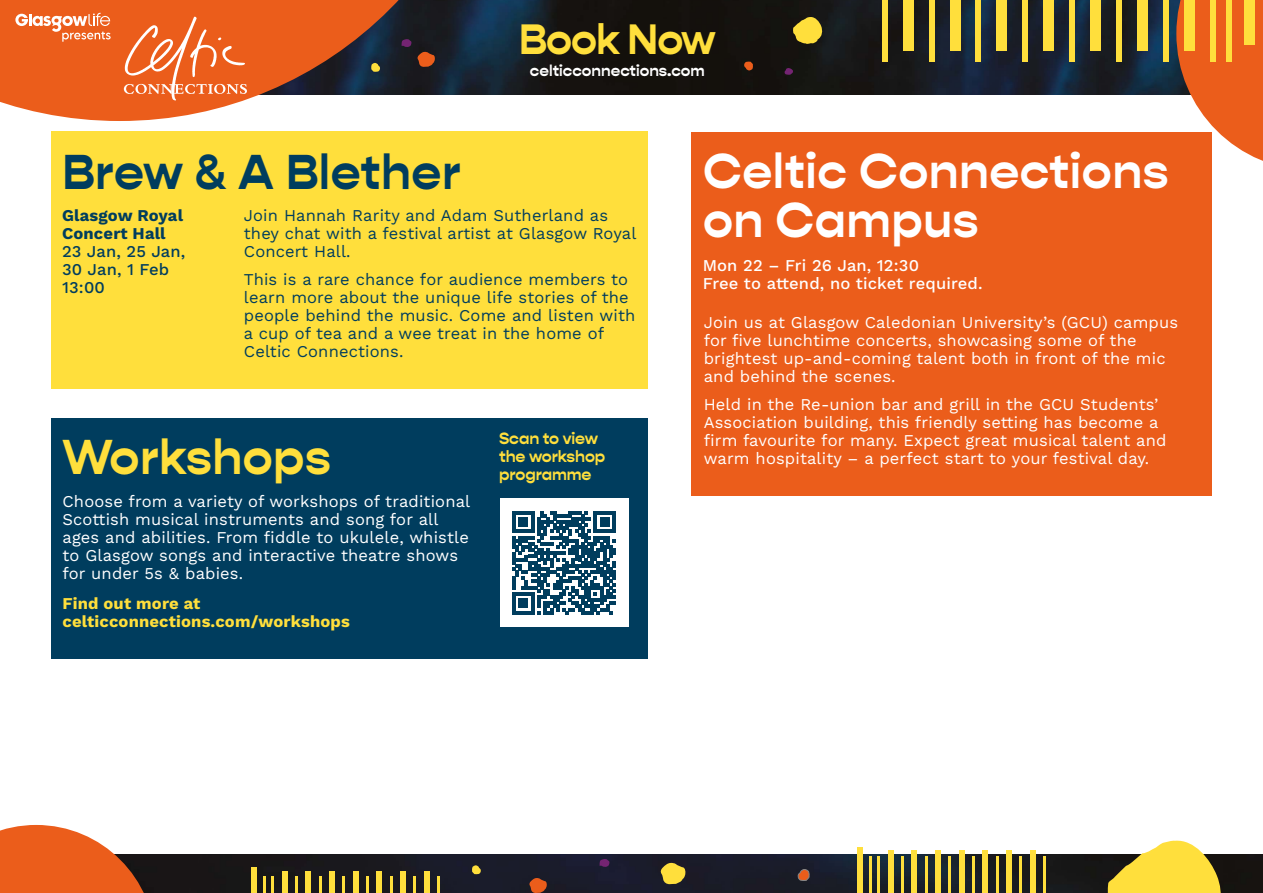
<style>
.page{position:relative;width:1263px;height:893px;background:#fff}
.page>*{position:absolute;margin:0;border:0;box-sizing:border-box;transform-origin:0 0}
.t1{font:700 49.5px/49.5px "Gopher";letter-spacing:.01em;color:#fff}
.t2{font:700 49.5px "Gopher";letter-spacing:.01em;color:#003d5e}
.t3{font:700 49.5px "Gopher";letter-spacing:.01em;color:#ffdf3c}
.t4{font:700 42.9px "Gopher";letter-spacing:-.025em;color:#ffdf3c}
.t5{font:16.5px/18px "Work Sans";letter-spacing:.01em;color:#fff}
.t6{font:16.5px/18px "Work Sans";letter-spacing:.01em;color:#003d5e}
.t7{font:500 16.5px/18px "Work Sans";letter-spacing:.01em;color:#fff}
.t8{font:700 16.5px/18px "Work Sans";letter-spacing:.01em;color:#ffdf3c}
.t9{font:700 16.5px/18px "Gopher";letter-spacing:-.005em;color:#ffdf3c}
.t10{font:500 16.5px/18px "Work Sans";letter-spacing:.01em;color:#003d5e}
.t11{font:700 16.5px/18px "Work Sans";letter-spacing:.01em;color:#003d5e}
.t12{font:700 15.9px "Gopher";color:#fff}
</style>
<div class="page">
<img style="left:502px;top:0;width:674px;height:95px">
<svg style="left:0;top:0;width:502px;height:121px;fill:#eb5d1b"></svg>
<svg style="left:124px;top:17px;width:123px;height:83px;background:#ee753e"></svg>
<svg style="left:15px;top:13px;width:96px;height:29px"></svg>
<svg style="left:1176px;top:0;width:87px;height:161px"></svg>
<div style="left:1226px;top:0;width:6px;height:62px;background:#ffdf3c"></div>
<div style="left:1043px;top:0;width:11px;height:51px;background:#ffdf3c"></div>
<div style="left:1244px;top:0;width:11px;height:45px;background:#ffdf3c"></div>
<div style="left:1023px;top:0;width:5px;height:62px;background:#ffdf3c"></div>
<div style="left:1210px;top:0;width:5px;height:62px;background:#ffdf3c"></div>
<div style="left:997px;top:0;width:10px;height:51px;background:#ffdf3c"></div>
<div style="left:1184px;top:0;width:10px;height:51px;background:#ffdf3c"></div>
<div style="left:976px;top:0;width:5px;height:62px;background:#ffdf3c"></div>
<div style="left:1163px;top:0;width:5px;height:62px;background:#ffdf3c"></div>
<div style="left:950px;top:0;width:10px;height:51px;background:#ffdf3c"></div>
<div style="left:1137px;top:0;width:11px;height:51px;background:#ffdf3c"></div>
<div style="left:929px;top:0;width:5px;height:62px;background:#ffdf3c"></div>
<div style="left:1116px;top:0;width:6px;height:62px;background:#ffdf3c"></div>
<div style="left:903px;top:0;width:10px;height:51px;background:#ffdf3c"></div>
<div style="left:1090px;top:0;width:11px;height:51px;background:#ffdf3c"></div>
<div style="left:882px;top:0;width:5px;height:62px;background:#ffdf3c"></div>
<div style="left:1069px;top:0;width:6px;height:62px;background:#ffdf3c"></div>
<svg style="left:371px;top:63px;width:9px;height:9px"></svg>
<svg style="left:784px;top:68px;width:9px;height:7px"></svg>
<svg style="left:793px;top:17px;width:30px;height:27px"></svg>
<svg style="left:417px;top:52px;width:18px;height:15px"></svg>
<svg style="left:402px;top:39px;width:9px;height:8px"></svg>
<svg style="left:744px;top:62px;width:9px;height:9px"></svg>
<img style="left:155px;top:855px;width:1108px;height:38px">
<svg style="left:0;top:825px;width:155px;height:68px"></svg>
<svg style="left:1107px;top:840px;width:117px;height:53px"></svg>
<svg style="left:660px;top:863px;width:25px;height:21px"></svg>
<svg style="left:798px;top:869px;width:11px;height:12px"></svg>
<hr style="left:869px;top:856px;width:3px;height:37px;background:#ffdf3c">
<div style="left:959px;top:850px;width:5px;height:43px;background:#ffdf3c"></div>
<div style="left:858px;top:847px;width:5px;height:46px;background:#ffdf3c"></div>
<hr style="left:972px;top:856px;width:3px;height:37px;background:#ffdf3c">
<hr style="left:878px;top:856px;width:2px;height:37px;background:#ffdf3c">
<div style="left:983px;top:850px;width:5px;height:43px;background:#ffdf3c"></div>
<div style="left:888px;top:850px;width:5px;height:43px;background:#ffdf3c"></div>
<hr style="left:996px;top:856px;width:3px;height:37px;background:#ffdf3c">
<hr style="left:901px;top:856px;width:3px;height:37px;background:#ffdf3c">
<div style="left:1006px;top:850px;width:6px;height:43px;background:#ffdf3c"></div>
<div style="left:912px;top:850px;width:5px;height:43px;background:#ffdf3c"></div>
<hr style="left:1020px;top:856px;width:2px;height:37px;background:#ffdf3c">
<hr style="left:925px;top:856px;width:3px;height:37px;background:#ffdf3c">
<div style="left:1030px;top:850px;width:5px;height:43px;background:#ffdf3c"></div>
<div style="left:935px;top:850px;width:6px;height:43px;background:#ffdf3c"></div>
<hr style="left:1043px;top:856px;width:3px;height:37px;background:#ffdf3c">
<hr style="left:949px;top:856px;width:2px;height:37px;background:#ffdf3c">
<hr style="left:263px;top:876px;width:3px;height:17px;background:#ffdf3c">
<div style="left:353px;top:871px;width:5px;height:22px;background:#ffdf3c"></div>
<div style="left:252px;top:867px;width:5px;height:26px;background:#ffdf3c"></div>
<hr style="left:366px;top:876px;width:3px;height:17px;background:#ffdf3c">
<svg style="left:272px;top:876px;width:2px;height:17px"></svg>
<div style="left:377px;top:871px;width:5px;height:22px;background:#ffdf3c"></div>
<div style="left:282px;top:871px;width:5px;height:22px;background:#ffdf3c"></div>
<hr style="left:390px;top:876px;width:3px;height:17px;background:#ffdf3c">
<hr style="left:295px;top:876px;width:3px;height:17px;background:#ffdf3c">
<div style="left:400px;top:871px;width:6px;height:22px;background:#ffdf3c"></div>
<div style="left:306px;top:871px;width:5px;height:22px;background:#ffdf3c"></div>
<svg style="left:414px;top:876px;width:2px;height:17px"></svg>
<hr style="left:319px;top:876px;width:3px;height:17px;background:#ffdf3c">
<div style="left:424px;top:871px;width:5px;height:22px;background:#ffdf3c"></div>
<div style="left:329px;top:871px;width:6px;height:22px;background:#ffdf3c"></div>
<hr style="left:437px;top:876px;width:3px;height:17px;background:#ffdf3c">
<svg style="left:343px;top:876px;width:2px;height:17px"></svg>
<svg style="left:600px;top:859px;width:9px;height:8px"></svg>
<svg style="left:472px;top:865px;width:9px;height:9px"></svg>
<svg style="left:529px;top:878px;width:18px;height:15px"></svg>
<div style="left:51px;top:132px;width:597px;height:257px;background:#ffdf3c"></div>
<div style="left:692px;top:132px;width:520px;height:363px;background:#eb5d1b"></div>
<div style="left:51px;top:419px;width:597px;height:240px;background:#003d5e"></div>
<div style="left:500px;top:499px;width:128px;height:128px;background:#fff"></div>
<svg style="left:512px;top:511px;width:104px;height:103px"></svg>
<h2 class="t4" style="left:519px;top:14px;width:199px">Book Now</h2>
<p class="t12" style="left:530px;top:61px;width:176px">celticconnections.com</p>
<h1 class="t2" style="left:62px;top:143px;width:400px">Brew &amp; A Blether</h1>
<p class="t11" style="left:62px;top:207px;width:122px">Glasgow Royal<br>Concert Hall</p>
<p class="t10" style="left:62px;top:243px;width:125px">23 Jan, 25 Jan,<br>30 Jan, 1 Feb<br>13:00</p>
<p class="t6" style="left:244px;top:206px;width:394px">Join Hannah Rarity and Adam Sutherland as they chat with a festival artist at Glasgow Royal<br>Concert Hall.</p>
<p class="t6" style="left:244px;top:270px;width:393px">This is a rare chance for audience members to learn more about the unique life stories of the people behind the music. Come and listen with a cup of tea and a wee treat in the home of Celtic Connections.</p>
<h1 class="t3" style="left:62px;top:427px;width:270px">Workshops</h1>
<p class="t5" style="left:63px;top:492px;width:409px">Choose from a variety of workshops of traditional Scottish musical instruments and song for all ages and abilities. From fiddle to ukulele, whistle to Glasgow songs and interactive theatre shows for under 5s &amp; babies.</p>
<p class="t8" style="left:63px;top:595px;width:289px">Find out more at celticconnections.com/workshops</p>
<p class="t9" style="left:499px;top:430px;width:108px">Scan to view the workshop programme</p>
<h1 class="t1" style="left:703px;top:146px;width:467px">Celtic Connections on Campus</h1>
<p class="t7" style="left:703px;top:257px;width:281px">Mon 22 – Fri 26 Jan, 12:30<br>Free to attend, no ticket required.</p>
<p class="t5" style="left:704px;top:313px;width:476px">Join us at Glasgow Caledonian University’s (GCU) campus for five lunchtime concerts, showcasing some of the brightest up-and-coming talent both in front of the mic and behind the scenes.</p>
<p class="t5" style="left:704px;top:395px;width:464px">Held in the Re-union bar and grill in the GCU Students’<br>Association building, this friendly setting has become a firm favourite for many. Expect great musical talent and</p>
<p class="t5" style="left:704px;top:449px;width:447px">warm hospitality – a perfect start to your festival day.</p>
</div>
